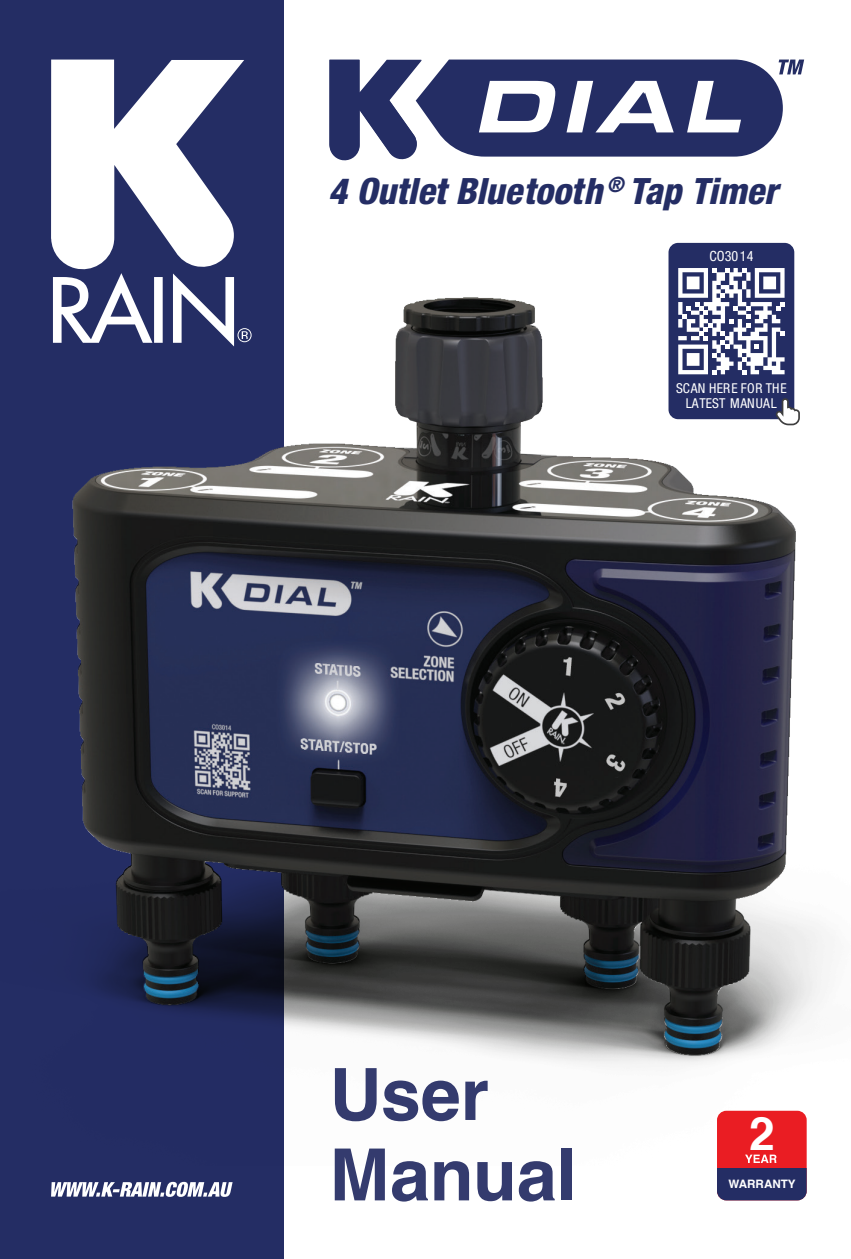
<style>
.page{position:relative;width:851px;height:1259px;background:#fff}
.page>*{position:absolute;margin:0;border:0;box-sizing:border-box;transform-origin:0 0}
.Heading__no_TOC{font:700 72px "Helvetica";letter-spacing:-.005em;color:#343b6e}
.t1{font:700 45.9px "Helvetica";color:#fff}
.t2{font:italic 800 condensed 36.3px "Helvetica Neue LT Std";color:#242d64}
.t3{font:condensed 14.1px "Helvetica Neue LT Std";color:#fff}
.t4{font:condensed 13.5px/14.4px "Helvetica Neue LT Std";color:#fff;text-align:center}
.t5{font:700 11.7px "Helvetica";color:#fff}
</style>
<div class="page">
<div style="left:0;top:0;width:283px;height:1259px;background:#242d64"></div>
<svg style="left:51px;top:60px;width:193px;height:150px"></svg>
<img style="left:51px;top:210px;width:775px;height:955px">
<div style="left:717px;top:1110px;width:89px;height:90px;background:#ea1d23;border-radius:9px"></div>
<svg style="left:717px;top:1154px;width:89px;height:46px"></svg>
<svg style="left:51px;top:1181px;width:181px;height:16px"></svg>
<svg style="left:329px;top:60px;width:475px;height:101px"></svg>
<div style="left:668px;top:243px;width:126px;height:176px;background:#242d64;border-radius:10px"></div>
<svg style="left:775px;top:398px;width:24px;height:27px"></svg>
<svg style="left:678px;top:268px;width:106px;height:106px"></svg>
<h3 class="t2" style="left:328px;top:169px;width:451px">4 Outlet Bluetooth <sup>®</sup> Tap Timer</h3>
<p class="t3" style="left:709px;top:248px;width:45px">CO3014</p>
<p class="t4" style="left:676px;top:381px;width:112px">SCAN HERE FOR THE<br>LATEST MANUAL</p>
<p class="Heading__no_TOC" style="left:329px;top:1050px;width:161px">User</p>
<p class="Heading__no_TOC" style="left:329px;top:1131px;width:248px">Manual</p>
<p class="t1" style="left:749px;top:1096px;width:27px">2</p>
<p class="t5" style="left:728px;top:1174px;width:69px">WARRANTY</p>
</div>
